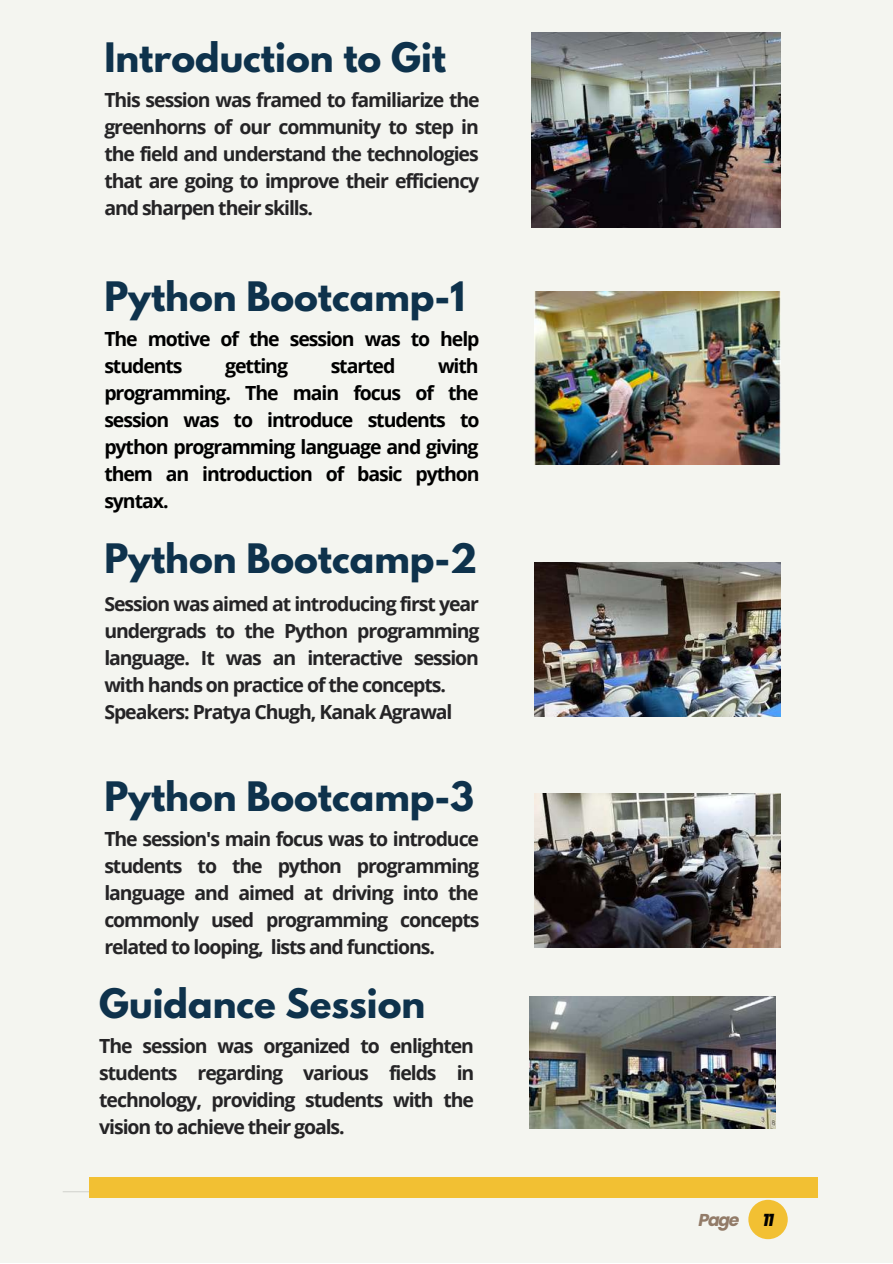
<style>
.page{position:relative;width:893px;height:1264px;background:#fff}
.page>*{position:absolute;margin:0;border:0;box-sizing:border-box;transform-origin:0 0}
.t1{font:700 36px "League Spartan";color:#0e324c}
.t2{font:700 19.5px/27px "Open Sans";letter-spacing:-.055em;color:#252426;text-align:justify}
.t3{font:700 19.5px/27px "Open Sans";letter-spacing:-.055em;color:#000}
.t4{font:italic 700 17.25px "Poppins";color:#927b68}
.t5{font:italic 700 17.25px "Poppins";color:#000}
</style>
<div class="page">
<div style="left:0;top:0;width:892px;height:1262px;background:#f4f5f0"></div>
<img style="left:534px;top:563px;width:246px;height:154px">
<img style="left:534px;top:292px;width:246px;height:173px">
<img style="left:534px;top:793px;width:246px;height:154px">
<hr style="left:63px;top:1191px;width:609px;height:1px;background:#000">
<div style="left:748px;top:1199px;width:39px;height:40px;background:#f2c033;border-radius:50%"></div>
<div style="left:89px;top:1177px;width:729px;height:20px;background:#f2c033"></div>
<img style="left:531px;top:32px;width:249px;height:196px">
<img style="left:529px;top:996px;width:246px;height:132px">
<h1 class="t1" style="left:104px;top:40px;width:343px">Introduction to Git</h1>
<p class="t2" style="left:104px;top:86px;width:377px">This session was framed to familiarize the greenhorns of our community to step in the field and understand the technologies that are going to improve their efficiency and sharpen their skills.</p>
<h1 class="t1" style="left:104px;top:278px;width:362px">Python Bootcamp-1</h1>
<p class="t3" style="left:104px;top:325px;width:376px">The motive of the session was to help students</p>
<p class="t3" style="left:104px;top:352px;width:377px;text-align:justify;text-indent:333px">with programming. The main focus of the session was to introduce students to python programming language and giving them an introduction of basic python syntax.</p>
<h1 class="t1" style="left:104px;top:540px;width:374px">Python Bootcamp-2</h1>
<p class="t2" style="left:104px;top:590px;width:376px;text-align:left">Session was aimed at introducing first year undergrads to the Python programming language. It was an interactive session with hands on practice of the concepts.<br>Speakers: Pratya Chugh, Kanak Agrawal</p>
<p class="t3" style="left:225px;top:352px;width:64px">getting</p>
<p class="t3" style="left:331px;top:352px;width:66px">started</p>
<h1 class="t1" style="left:104px;top:778px;width:371px">Python Bootcamp-3</h1>
<p class="t2" style="left:104px;top:825px;width:377px">The session's main focus was to introduce students to the python programming language and aimed at driving into the commonly used programming concepts related to looping, lists and functions.</p>
<h1 class="t1" style="left:99px;top:985px;width:327px">Guidance Session</h1>
<p class="t2" style="left:99px;top:1031px;width:376px">The session was organized to enlighten students regarding various fields in technology, providing students with the vision to achieve their goals.</p>
<p class="t4" style="left:698px;top:1207px;width:42px">Page</p>
<p class="t5" style="left:762px;top:1207px;width:13px">11</p>
</div>
